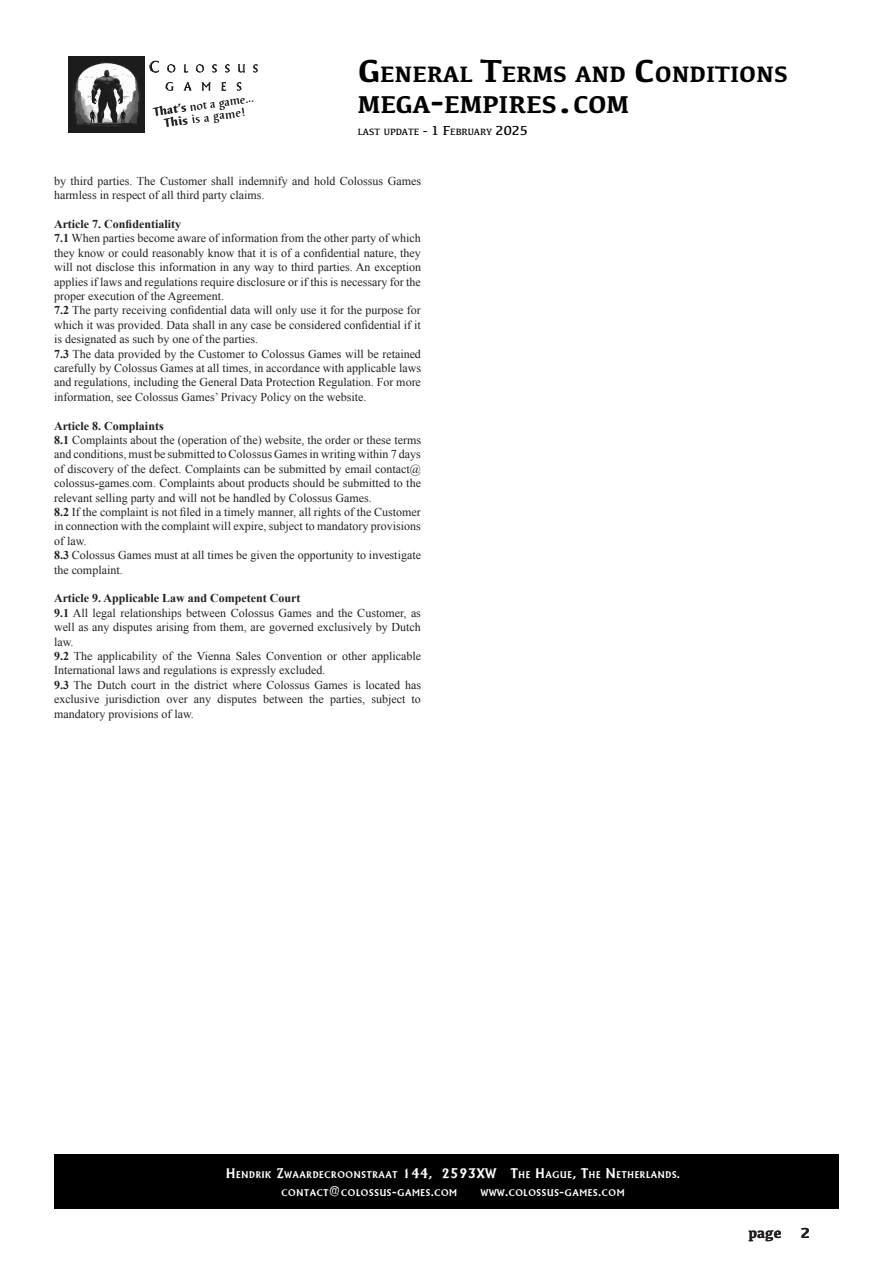
<style>
.page{position:relative;width:893px;height:1263px;background:#fff}
.page>*{position:absolute;margin:0;border:0;box-sizing:border-box;transform-origin:0 0}
.t1{font:700 25.2px "Kefa";color:#000}
.t2{font:700 23.1px "Kefa";color:#000}
.t3{font:700 15px "Kefa";color:#231f20}
.t4{font:700 13.5px "Adelon Antique";letter-spacing:.08em;color:#fff}
.t5{font:12px/14.4px "Times New Roman";color:#231f20}
.t6{font:12px "Barbedor T";color:#231f20}
.t7{font:700 9.45px/17.5px "Adelon Antique";letter-spacing:.07em;color:#fff}
.t8{font:9.45px "Kefa";color:#000}
.s1{font-size:33px}
.s2{font-weight:700}
.s3{font-size:36px}
.s4{font-size:13.5px}
</style>
<div class="page">
<img style="left:68px;top:56px;width:76px;height:77px">
<div style="left:147px;top:57px;width:123px;height:22px;background:#231f20;opacity:.75"></div>
<div style="left:154px;top:72px;width:99px;height:21px;background:#fff"></div>
<div style="left:154px;top:75px;width:99px;height:25px;background:#231f20;opacity:.75"></div>
<div style="left:54px;top:1154px;width:785px;height:55px;background:#000"></div>
<h2 class="t2" style="left:358px;top:59px;width:432px"><span class="s1">G</span>ENERAL <span class="s1">T</span>ERMS AND <span class="s1">C</span>ONDITIONS</h2>
<p class="t6" style="left:153px;top:105px;width:102px;rotate:-8deg"><span class="s2">That’s</span> not a game...</p>
<h1 class="t1" style="left:358px;top:88px;width:273px">MEGA<span class="s3">-</span>EMPIRES<span class="s3">.</span>COM</h1>
<p class="t6" style="left:164px;top:116px;width:83px;rotate:-8deg"><span class="s2">This</span> is a game!</p>
<p class="t8" style="left:358px;top:126px;width:172px">LAST UPDATE <span class="s4">- 1 F</span>EBRUARY <span class="s4">2025</span></p>
<p class="t5" style="left:54px;top:173px;width:368px">by third parties. The Customer shall indemnify and hold Colossus Games harmless in respect of all third party claims.</p>
<p class="t5" style="left:54px;top:217px;width:368px"><span class="s2">Article 7. Confidentiality<br>7.1</span> When parties become aware of information from the other party of which they know or could reasonably know that it is of a confidential nature, they will not disclose this information in any way to third parties. An exception applies if laws and regulations require disclosure or if this is necessary for the proper execution of the Agreement.<br><span class="s2">7.2</span> The party receiving confidential data will only use it for the purpose for which it was provided. Data shall in any case be considered confidential if it is designated as such by one of the parties.<br><span class="s2">7.3</span> The data provided by the Customer to Colossus Games will be retained carefully by Colossus Games at all times, in accordance with applicable laws and regulations, including the General Data Protection Regulation. For more information, see Colossus Games’ Privacy Policy on the website.</p>
<p class="t5" style="left:54px;top:418px;width:368px"><span class="s2">Article 8. Complaints<br>8.1</span> Complaints about the (operation of the) website, the order or these terms and conditions, must be submitted to Colossus Games in writing within 7 days of discovery of the defect. Complaints can be submitted by email contact@ colossus-games.com. Complaints about products should be submitted to the relevant selling party and will not be handled by Colossus Games.<br><span class="s2">8.2</span> If the complaint is not filed in a timely manner, all rights of the Customer in connection with the complaint will expire, subject to mandatory provisions of law.<br><span class="s2">8.3</span> Colossus Games must at all times be given the opportunity to investigate the complaint.</p>
<p class="t5" style="left:54px;top:591px;width:368px"><span class="s2">Article 9. Applicable Law and Competent Court<br>9.1</span> All legal relationships between Colossus Games and the Customer, as well as any disputes arising from them, are governed exclusively by Dutch law.<br><span class="s2">9.2</span> The applicability of the Vienna Sales Convention or other applicable International laws and regulations is expressly excluded.<br><span class="s2">9.3</span> The Dutch court in the district where Colossus Games is located has exclusive jurisdiction over any disputes between the parties, subject to mandatory provisions of law.</p>
<p class="t4" style="left:496px;top:1165px;width:298px">KVK: NL92418465 VAT: NL866036556B01</p>
<p class="t7" style="left:282px;top:1166px;width:400px;text-indent:-55px"><span class="s4">H</span>ENDRIK <span class="s4">Z</span>WAARDECROONSTRAAT <span class="s4">144, 2593XW T</span>HE <span class="s4">H</span>AGUE<span class="s4">, T</span>HE <span class="s4">N</span>ETHERLANDS<span class="s4">.<br></span>CONTACT<span class="s4">@</span>COLOSSUS<span class="s4">-</span>GAMES<span class="s4">.</span>COM</p>
<p class="t7" style="left:481px;top:1183px;width:145px">WWW<span class="s4">.</span>COLOSSUS<span class="s4">-</span>GAMES<span class="s4">.</span>COM</p>
<p class="t3" style="left:748px;top:1223px;width:35px">page</p>
<p class="t3" style="left:801px;top:1223px;width:11px">2</p>
</div>
